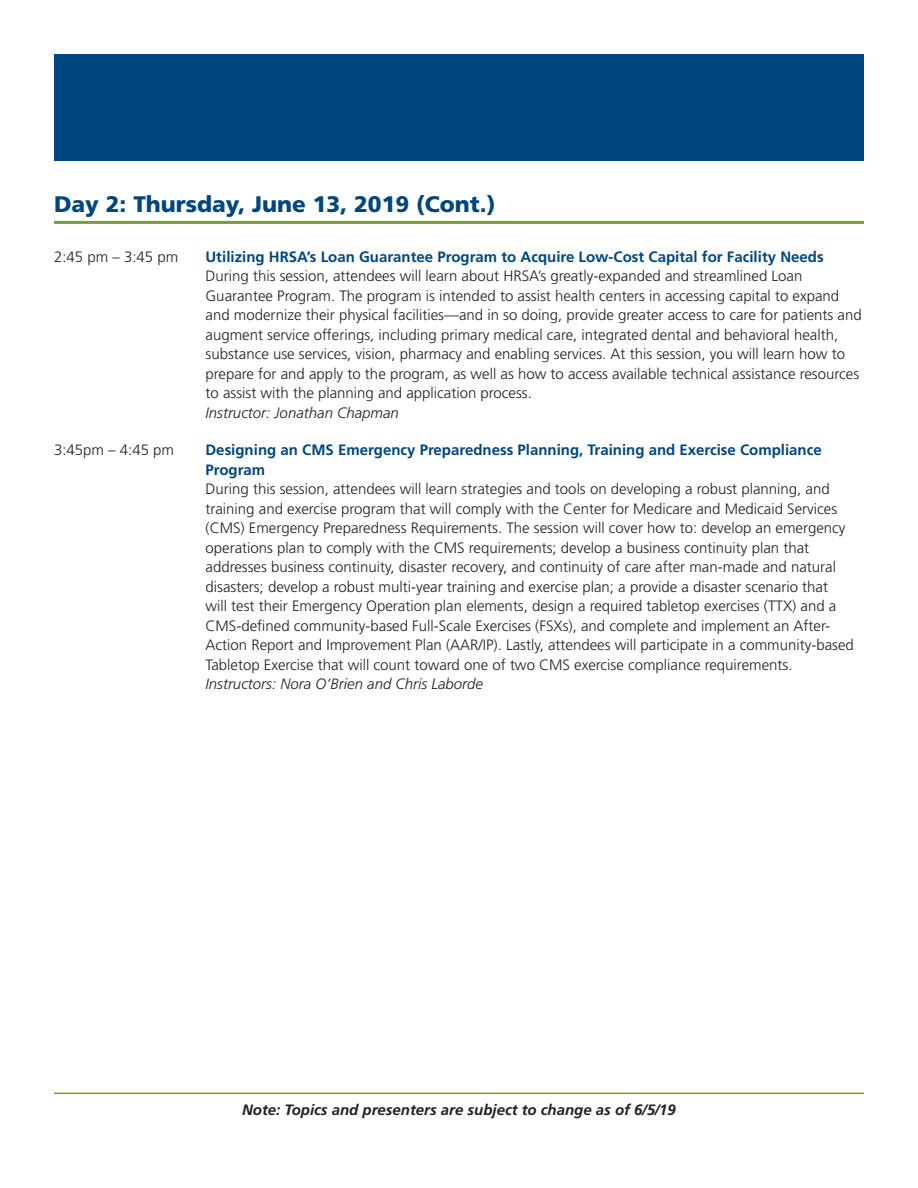
<style>
.page{position:relative;width:918px;height:1188px;background:#fff}
.page>*{position:absolute;margin:0;border:0;box-sizing:border-box;transform-origin:0 0}
.tentat_bul_1{font:900 22.5px "Frutiger";color:#00467e}
.Agenda_text{font:300 15px/19.5px "Frutiger";color:#231f20}
.Agenda_text-2{font:italic 700 15px "Frutiger";color:#231f20}
.s1{font-weight:700;color:#00467e}
.s2{font-style:italic}
</style>
<div class="page">
<div style="left:54px;top:54px;width:810px;height:106px;background:#00467e"></div>
<hr style="left:54px;top:1093px;width:810px;height:1px;background:#799b3d">
<hr style="left:54px;top:221px;width:810px;height:3px;background:#799b3d">
<p class="tentat_bul_1" style="left:54px;top:190px;width:443px">Day 2: Thursday, June 13, 2019 (Cont.)</p>
<p class="Agenda_text" style="left:54px;top:247px;width:126px">2:45 pm – 3:45 pm</p>
<p class="Agenda_text" style="left:206px;top:247px;width:658px"><span class="s1">Utilizing HRSA’s Loan Guarantee Program to Acquire Low-Cost Capital for Facility Needs </span>During this session, attendees will learn about HRSA’s greatly-expanded and streamlined Loan Guarantee Program. The program is intended to assist health centers in accessing capital to expand and modernize their physical facilities—and in so doing, provide greater access to care for patients and augment service offerings, including primary medical care, integrated dental and behavioral health, substance use services, vision, pharmacy and enabling services. At this session, you will learn how to prepare for and apply to the program, as well as how to access available technical assistance resources to assist with the planning and application process.<br><span class="s2">Instructor: Jonathan Chapman</span></p>
<p class="Agenda_text" style="left:54px;top:440px;width:122px">3:45pm – 4:45 pm</p>
<p class="Agenda_text" style="left:206px;top:440px;width:650px"><span class="s1">Designing an CMS Emergency Preparedness Planning, Training and Exercise Compliance Program<br></span>During this session, attendees will learn strategies and tools on developing a robust planning, and training and exercise program that will comply with the Center for Medicare and Medicaid Services (CMS) Emergency Preparedness Requirements. The session will cover how to: develop an emergency operations plan to comply with the CMS requirements; develop a business continuity plan that addresses business continuity, disaster recovery, and continuity of care after man-made and natural disasters; develop a robust multi-year training and exercise plan; a provide a disaster scenario that<br>will test their Emergency Operation plan elements, design a required tabletop exercises (TTX) and a CMS-defined community-based Full-Scale Exercises (FSXs), and complete and implement an After-Action Report and Improvement Plan (AAR/IP). Lastly, attendees will participate in a community-based Tabletop Exercise that will count toward one of two CMS exercise compliance requirements.<br><span class="s2">Instructors: Nora O’Brien and Chris Laborde</span></p>
<p class="Agenda_text-2" style="left:242px;top:1101px;width:435px">Note: Topics and presenters are subject to change as of 6/5/19</p>
</div>
